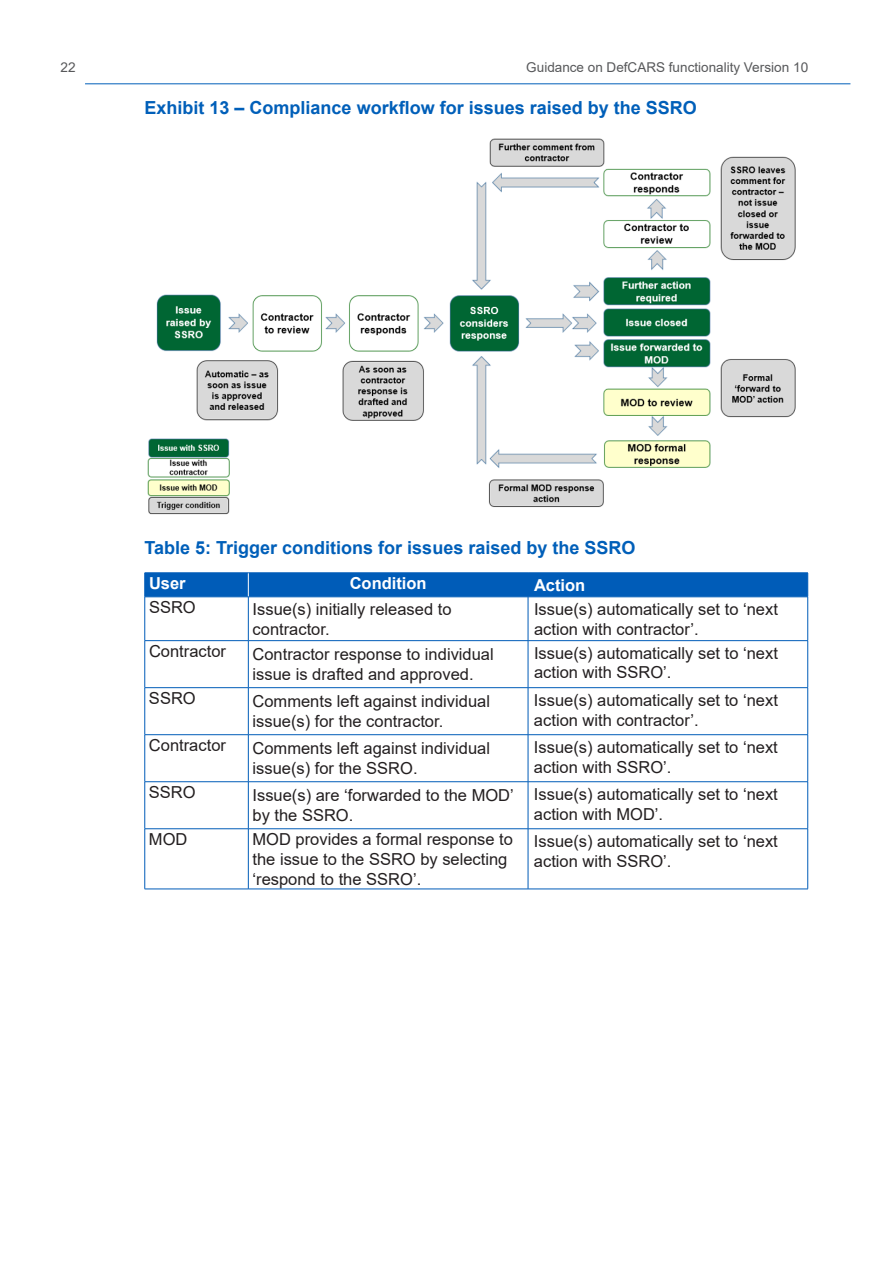
<style>
.page{position:relative;width:893px;height:1263px;background:#fff}
.page>*{position:absolute;margin:0;border:0;box-sizing:border-box;transform-origin:0 0}
.Heading_-_Para_-_sub{font:18px "Arial Bold MT2";color:#005fb9}
.Table_body{font:16.5px/19.8px "Arial MT2";color:#231f20}
.Table_body-2{font:16.5px/19.8px "Arial";color:#231f20}
.Table_body-3{font:700 16.5px "Arial";color:#fff}
.t1{font:13.5px "Arial";color:#57585a}
.s1{font-family:"Arial"}
.s2{font-family:"Arial MT2"}
</style>
<div class="page">
<hr style="left:85px;top:84px;width:765px;height:1px;background:#005fb9">
<img style="left:147px;top:138px;width:649px;height:377px">
<svg style="left:145px;top:597px;width:662px;height:292px"></svg>
<div style="left:144px;top:573px;width:664px;height:24px;background:#005cb8"></div>
<hr style="left:145px;top:572px;width:103px;height:1px;background:#005cb8">
<hr style="left:248px;top:572px;width:280px;height:1px;background:#005cb8">
<hr style="left:528px;top:572px;width:280px;height:1px;background:#005cb8">
<hr style="left:145px;top:596px;width:103px;height:1px;background:#005cb8">
<hr style="left:248px;top:596px;width:280px;height:1px;background:#005cb8">
<hr style="left:528px;top:596px;width:280px;height:1px;background:#005cb8">
<hr style="left:145px;top:640px;width:103px;height:1px;background:#005cb8">
<hr style="left:248px;top:640px;width:280px;height:1px;background:#005cb8">
<hr style="left:528px;top:640px;width:280px;height:1px;background:#005cb8">
<hr style="left:145px;top:687px;width:103px;height:1px;background:#005cb8">
<hr style="left:248px;top:687px;width:280px;height:1px;background:#005cb8">
<hr style="left:528px;top:687px;width:280px;height:1px;background:#005cb8">
<hr style="left:145px;top:734px;width:103px;height:1px;background:#005cb8">
<hr style="left:248px;top:734px;width:280px;height:1px;background:#005cb8">
<hr style="left:528px;top:734px;width:280px;height:1px;background:#005cb8">
<hr style="left:145px;top:781px;width:103px;height:1px;background:#005cb8">
<hr style="left:248px;top:781px;width:280px;height:1px;background:#005cb8">
<hr style="left:528px;top:781px;width:280px;height:1px;background:#005cb8">
<hr style="left:145px;top:828px;width:103px;height:1px;background:#005cb8">
<hr style="left:248px;top:828px;width:280px;height:1px;background:#005cb8">
<hr style="left:528px;top:828px;width:280px;height:1px;background:#005cb8">
<hr style="left:145px;top:889px;width:103px;height:1px;background:#005cb8">
<hr style="left:248px;top:889px;width:280px;height:1px;background:#005cb8">
<hr style="left:528px;top:889px;width:280px;height:1px;background:#005cb8">
<hr style="left:144px;top:597px;width:1px;height:43px;background:#005cb8">
<hr style="left:144px;top:641px;width:1px;height:46px;background:#005cb8">
<hr style="left:144px;top:688px;width:1px;height:46px;background:#005cb8">
<hr style="left:144px;top:735px;width:1px;height:46px;background:#005cb8">
<hr style="left:144px;top:782px;width:1px;height:46px;background:#005cb8">
<hr style="left:144px;top:829px;width:1px;height:60px;background:#005cb8">
<hr style="left:248px;top:597px;width:1px;height:43px;background:#005cb8">
<hr style="left:528px;top:597px;width:1px;height:43px;background:#005cb8">
<hr style="left:807px;top:597px;width:1px;height:43px;background:#005cb8">
<hr style="left:248px;top:641px;width:1px;height:46px;background:#005cb8">
<hr style="left:528px;top:641px;width:1px;height:46px;background:#005cb8">
<hr style="left:807px;top:641px;width:1px;height:46px;background:#005cb8">
<hr style="left:248px;top:688px;width:1px;height:46px;background:#005cb8">
<hr style="left:528px;top:688px;width:1px;height:46px;background:#005cb8">
<hr style="left:807px;top:688px;width:1px;height:46px;background:#005cb8">
<hr style="left:248px;top:735px;width:1px;height:46px;background:#005cb8">
<hr style="left:528px;top:735px;width:1px;height:46px;background:#005cb8">
<hr style="left:807px;top:735px;width:1px;height:46px;background:#005cb8">
<hr style="left:248px;top:782px;width:1px;height:46px;background:#005cb8">
<hr style="left:528px;top:782px;width:1px;height:46px;background:#005cb8">
<hr style="left:807px;top:782px;width:1px;height:46px;background:#005cb8">
<hr style="left:248px;top:829px;width:1px;height:60px;background:#005cb8">
<hr style="left:528px;top:829px;width:1px;height:60px;background:#005cb8">
<hr style="left:807px;top:829px;width:1px;height:60px;background:#005cb8">
<p class="t1" style="left:61px;top:58px;width:17px">22</p>
<p class="t1" style="left:526px;top:58px;width:284px">Guidance on DefCARS functionality Version 10</p>
<p class="Heading_-_Para_-_sub" style="left:145px;top:95px;width:554px">Exhibit 13 – Compliance workflow for issues raised by the SSRO</p>
<p class="Heading_-_Para_-_sub" style="left:145px;top:535px;width:492px">Table 5: Trigger conditions for issues raised by the SSRO</p>
<p class="Table_body-3" style="left:149px;top:572px;width:38px">User</p>
<p class="Table_body-3" style="left:350px;top:572px;width:78px">Condition</p>
<p class="Table_body-3" style="left:534px;top:573px;width:53px">Action</p>
<p class="Table_body-2" style="left:149px;top:597px;width:48px">SSRO</p>
<p class="Table_body" style="left:253px;top:599px;width:200px">Issue(s) initially released to <span class="s1">contractor.</span></p>
<p class="Table_body" style="left:534px;top:599px;width:245px">Issue(s) automatically set to ‘next <span class="s1">action with contractor’.</span></p>
<p class="Table_body-2" style="left:149px;top:641px;width:79px">Contractor</p>
<p class="Table_body-2" style="left:253px;top:644px;width:243px">Contractor response to individual issue is drafted and approved.</p>
<p class="Table_body" style="left:534px;top:643px;width:245px">Issue(s) automatically set to ‘next <span class="s1">action with SSRO’.</span></p>
<p class="Table_body-2" style="left:149px;top:688px;width:48px">SSRO</p>
<p class="Table_body-2" style="left:253px;top:691px;width:239px">Comments left against individual <span class="s2">issue(s) for the contractor.</span></p>
<p class="Table_body" style="left:534px;top:690px;width:245px">Issue(s) automatically set to ‘next <span class="s1">action with contractor’.</span></p>
<p class="Table_body-2" style="left:149px;top:735px;width:79px">Contractor</p>
<p class="Table_body-2" style="left:253px;top:738px;width:239px">Comments left against individual <span class="s2">issue(s) for the SSRO.</span></p>
<p class="Table_body" style="left:534px;top:737px;width:245px">Issue(s) automatically set to ‘next <span class="s1">action with SSRO’.</span></p>
<p class="Table_body-2" style="left:149px;top:782px;width:48px">SSRO</p>
<p class="Table_body" style="left:253px;top:785px;width:263px">Issue(s) are ‘forwarded to the MOD’ <span class="s1">by the SSRO.</span></p>
<p class="Table_body" style="left:534px;top:784px;width:245px">Issue(s) automatically set to ‘next <span class="s1">action with MOD’.</span></p>
<p class="Table_body-2" style="left:149px;top:829px;width:40px">MOD</p>
<p class="Table_body-2" style="left:252px;top:829px;width:262px">MOD provides a formal response to the issue to the SSRO by selecting ‘respond to the SSRO’.</p>
<p class="Table_body" style="left:534px;top:831px;width:245px">Issue(s) automatically set to ‘next <span class="s1">action with SSRO’.</span></p>
</div>
